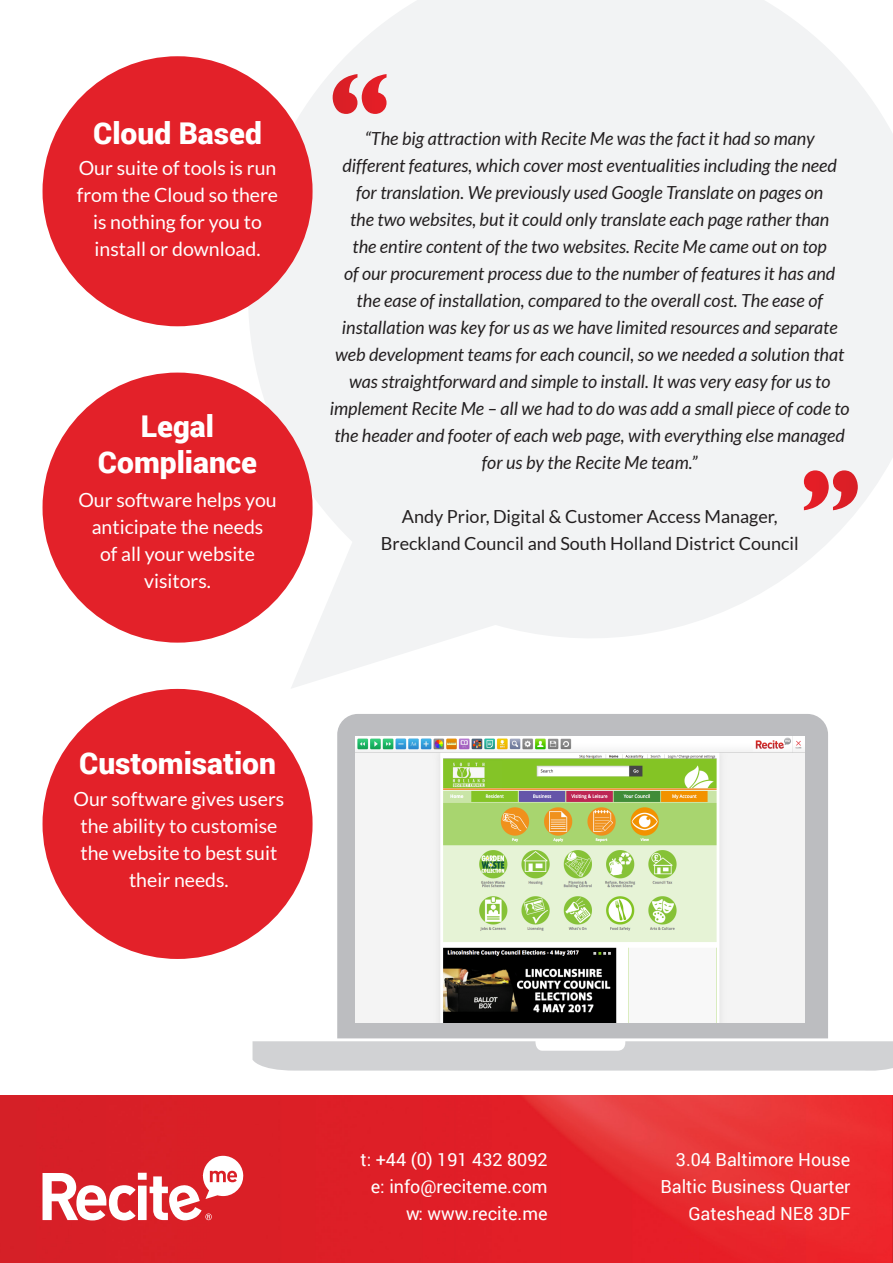
<style>
.page{position:relative;width:893px;height:1263px;background:#fff}
.page>*{position:absolute;margin:0;border:0;box-sizing:border-box;transform-origin:0 0}
.t1{font:700 108px "Gill Sans";color:#fff}
.t2{font:900 30px "Roboto";color:#fff}
.t3{font:19.5px/27px "Lato";color:#fff;text-align:center}
.t4{font:italic 18px/27px "Lato";color:#231f20;text-align:center}
.t5{font:18px "Roboto";color:#fff}
.t6{font:18px "Lato";color:#231f20}
</style>
<div class="page">
<svg style="left:243px;top:0;width:650px;height:688px;fill:#f2f3f4"></svg>
<img style="left:0;top:1096px;width:892px;height:167px">
<div style="left:337px;top:714px;width:491px;height:324px;background:#bcbdc0"></div>
<svg style="left:253px;top:1041px;width:640px;height:30px;background:#d4d5d7"></svg>
<div style="left:43px;top:56px;width:270px;height:270px;background:#e32129;border-radius:50%"></div>
<div style="left:43px;top:373px;width:270px;height:270px;background:#e32129;border-radius:50%"></div>
<div style="left:43px;top:689px;width:270px;height:270px;background:#e32129;border-radius:50%"></div>
<svg style="left:43px;top:1156px;width:200px;height:66px"></svg>
<img style="left:355px;top:737px;width:449px;height:285px">
<p class="t2" style="left:93px;top:112px;width:170px">Cloud Based</p>
<p class="t3" style="left:77px;top:154px;width:203px">Our suite of tools is run from the Cloud so there is nothing for you to install or download.</p>
<p class="t2" style="left:141px;top:405px;width:75px">Legal</p>
<p class="t2" style="left:98px;top:441px;width:161px">Compliance</p>
<p class="t3" style="left:78px;top:486px;width:200px">Our software helps you anticipate the needs<br>of all your website visitors.</p>
<p class="t1" style="left:329px;top:26px;width:62px">“</p>
<p class="t4" style="left:330px;top:126px;width:521px">“The big attraction with Recite Me was the fact it had so many<br>different features, which cover most eventualities including the need<br>for translation. We previously used Google Translate on pages on<br>the two websites, but it could only translate each page rather than<br>the entire content of the two websites. Recite Me came out on top<br>of our procurement process due to the number of features it has and<br>the ease of installation, compared to the overall cost. The ease of installation was key for us as we have limited resources and separate web development teams for each council, so we needed a solution that was straightforward and simple to install. It was very easy for us to implement Recite Me – all we had to do was add a small piece of code to the header and footer of each web page, with everything else managed for us by the Recite Me team.”</p>
<p class="t6" style="left:402px;top:507px;width:377px">Andy Prior, Digital &amp; Customer Access Manager,</p>
<p class="t6" style="left:381px;top:534px;width:419px">Breckland Council and South Holland District Council</p>
<p class="t1" style="left:862px;top:558px;width:62px;rotate:-180deg">“</p>
<p class="t2" style="left:79px;top:743px;width:198px">Customisation</p>
<p class="t3" style="left:73px;top:785px;width:212px">Our software gives users the ability to customise the website to best suit their needs.</p>
<p class="t5" style="left:360px;top:1147px;width:189px">t: +44 (0) 191 432 8092</p>
<p class="t5" style="left:371px;top:1174px;width:178px">e: info@reciteme.com</p>
<p class="t5" style="left:406px;top:1201px;width:143px">w: www.recite.me</p>
<p class="t5" style="left:676px;top:1147px;width:176px">3.04 Baltimore House</p>
<p class="t5" style="left:660px;top:1174px;width:192px">Baltic Business Quarter</p>
<p class="t5" style="left:688px;top:1201px;width:164px">Gateshead NE8 3DF</p>
</div>
